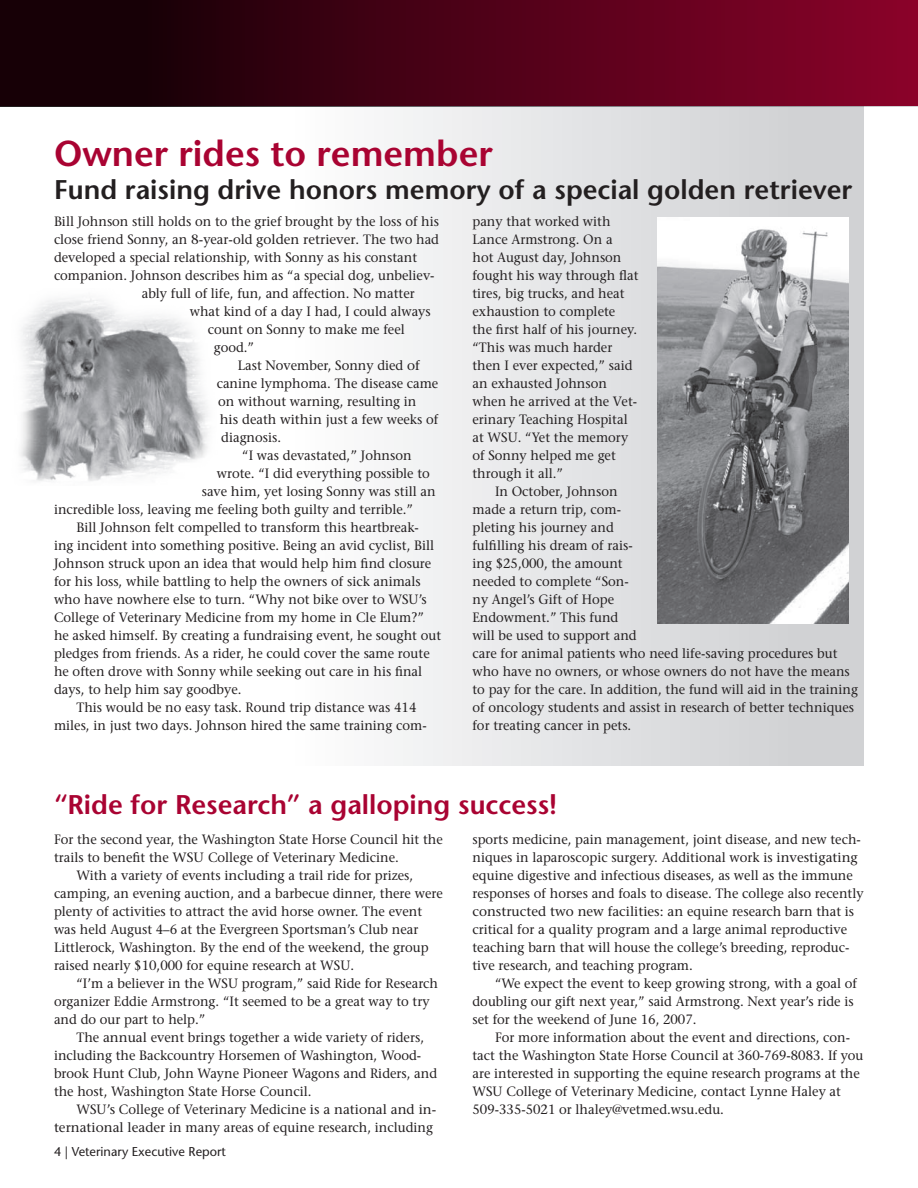
<style>
.page{position:relative;width:918px;height:1188px;background:#fff}
.page>*{position:absolute;margin:0;border:0;box-sizing:border-box;transform-origin:0 0}
.t1{font:600 36px "Stone Sans";color:#a90332}
.t2{font:600 27px "Stone Sans";color:#231f20}
.t3{font:600 27px "Stone Sans";color:#a90332}
.t4{font:13.5px/18px "Stone Serif";color:#231f20;scale:.96 1}
.t5{font:13.5px "Stone Serif";color:#231f20}
.t6{font:12.75px "Stone Sans";color:#231f20}
</style>
<div class="page">
<div style="left:0;top:105px;width:864px;height:660px;background:linear-gradient(to right,#fff,#d1d2d4)"></div>
<div style="left:0;top:0;width:918px;height:106px;background:linear-gradient(to right,#0b0003,#8a022a)"></div>
<img style="left:657px;top:217px;width:192px;height:407px">
<img style="left:0;top:289px;width:217px;height:197px">
<h1 class="t1" style="left:54px;top:132px;width:440px">Owner rides to remember</h1>
<h2 class="t2" style="left:54px;top:173px;width:800px">Fund raising drive honors memory of a special golden retriever</h2>
<p class="t4" style="left:54px;top:212px;width:403px">Bill Johnson still holds on to the grief brought by the loss of his</p>
<p class="t4" style="left:54px;top:230px;width:403px">close friend Sonny, an 8-year-old golden retriever. The two had</p>
<p class="t4" style="left:54px;top:248px;width:380px">developed a special relationship, with Sonny as his constant</p>
<p class="t4" style="left:54px;top:266px;width:398px">companion. Johnson describes him as “a special dog, unbeliev-</p>
<p class="t4" style="left:142px;top:284px;width:286px">ably full of life, fun, and affection. No matter</p>
<p class="t4" style="left:190px;top:302px;width:253px">what kind of a day I had, I could always</p>
<p class="t4" style="left:208px;top:320px;width:207px">count on Sonny to make me feel</p>
<p class="t4" style="left:214px;top:338px;width:44px">good.”</p>
<p class="t4" style="left:238px;top:356px;width:191px">Last November, Sonny died of</p>
<p class="t4" style="left:217px;top:374px;width:232px">canine lymphoma. The disease came</p>
<p class="t4" style="left:218px;top:392px;width:208px">on without warning, resulting in</p>
<p class="t5" style="left:220px;top:411px;width:220px">his death within just a few weeks of</p>
<p class="t4" style="left:221px;top:428px;width:64px">diagnosis.</p>
<p class="t4" style="left:242px;top:446px;width:178px">“I was devastated,” Johnson</p>
<p class="t4" style="left:217px;top:464px;width:224px">wrote. “I did everything possible to</p>
<p class="t4" style="left:202px;top:482px;width:245px">save him, yet losing Sonny was still an</p>
<p class="t4" style="left:54px;top:500px;width:375px">incredible loss, leaving me feeling both guilty and terrible.”</p>
<p class="t4" style="left:76px;top:518px;width:358px">Bill Johnson felt compelled to transform this heartbreak-</p>
<p class="t4" style="left:54px;top:536px;width:398px">ing incident into something positive. Being an avid cyclist, Bill</p>
<p class="t4" style="left:54px;top:554px;width:395px">Johnson struck upon an idea that would help him find closure</p>
<p class="t4" style="left:54px;top:572px;width:384px">for his loss, while battling to help the owners of sick animals</p>
<p class="t4" style="left:54px;top:590px;width:390px">who have nowhere else to turn. “Why not bike over to WSU’s</p>
<p class="t4" style="left:54px;top:608px;width:387px">College of Veterinary Medicine from my home in Cle Elum?”</p>
<p class="t4" style="left:54px;top:626px;width:405px">he asked himself. By creating a fundraising event, he sought out</p>
<p class="t4" style="left:54px;top:644px;width:393px">pledges from friends. As a rider, he could cover the same route</p>
<p class="t4" style="left:54px;top:662px;width:385px">he often drove with Sonny while seeking out care in his final</p>
<p class="t4" style="left:54px;top:680px;width:197px">days, to help him say goodbye.</p>
<p class="t4" style="left:76px;top:698px;width:356px">This would be no easy task. Round trip distance was 414</p>
<p class="t4" style="left:54px;top:716px;width:390px">miles, in just two days. Johnson hired the same training com-</p>
<p class="t4" style="left:472px;top:212px;width:145px">pany that worked with</p>
<p class="t4" style="left:472px;top:230px;width:148px">Lance Armstrong. On a</p>
<p class="t4" style="left:472px;top:248px;width:157px">hot August day, Johnson</p>
<p class="t4" style="left:472px;top:266px;width:174px">fought his way through flat</p>
<p class="t4" style="left:472px;top:284px;width:160px">tires, big trucks, and heat</p>
<p class="t4" style="left:472px;top:302px;width:150px">exhaustion to complete</p>
<p class="t4" style="left:472px;top:320px;width:173px">the first half of his journey.</p>
<p class="t4" style="left:472px;top:338px;width:147px">“This was much harder</p>
<p class="t4" style="left:472px;top:356px;width:168px">then I ever expected,” said</p>
<p class="t4" style="left:472px;top:374px;width:142px">an exhausted Johnson</p>
<p class="t4" style="left:472px;top:392px;width:173px">when he arrived at the Vet-</p>
<p class="t4" style="left:472px;top:410px;width:163px">erinary Teaching Hospital</p>
<p class="t4" style="left:472px;top:428px;width:164px">at WSU. “Yet the memory</p>
<p class="t4" style="left:472px;top:446px;width:151px">of Sonny helped me get</p>
<p class="t4" style="left:472px;top:464px;width:96px">through it all.”</p>
<p class="t4" style="left:495px;top:482px;width:129px">In October, Johnson</p>
<p class="t4" style="left:472px;top:500px;width:156px">made a return trip, com-</p>
<p class="t4" style="left:472px;top:518px;width:149px">pleting his journey and</p>
<p class="t4" style="left:472px;top:536px;width:168px">fulfilling his dream of rais-</p>
<p class="t4" style="left:472px;top:554px;width:158px">ing $25,000, the amount</p>
<p class="t4" style="left:472px;top:572px;width:164px">needed to complete “Son-</p>
<p class="t4" style="left:472px;top:590px;width:149px">ny Angel’s Gift of Hope</p>
<p class="t4" style="left:472px;top:608px;width:154px">Endowment.” This fund</p>
<p class="t4" style="left:472px;top:626px;width:173px">will be used to support and</p>
<p class="t4" style="left:472px;top:644px;width:382px">care for animal patients who need life-saving procedures but</p>
<p class="t4" style="left:472px;top:662px;width:395px">who have no owners, or whose owners do not have the means</p>
<p class="t4" style="left:472px;top:680px;width:403px">to pay for the care. In addition, the fund will aid in the training</p>
<p class="t4" style="left:472px;top:698px;width:399px">of oncology students and assist in research of better techniques</p>
<p class="t4" style="left:472px;top:716px;width:167px">for treating cancer in pets.</p>
<h2 class="t3" style="left:54px;top:788px;width:505px">“Ride for Research” a galloping success!</h2>
<p class="t4" style="left:54px;top:830px;width:407px">For the second year, the Washington State Horse Council hit the</p>
<p class="t4" style="left:54px;top:848px;width:361px">trails to benefit the WSU College of Veterinary Medicine.</p>
<p class="t4" style="left:76px;top:866px;width:352px">With a variety of events including a trail ride for prizes,</p>
<p class="t4" style="left:54px;top:884px;width:407px">camping, an evening auction, and a barbecue dinner, there were</p>
<p class="t4" style="left:54px;top:902px;width:385px">plenty of activities to attract the avid horse owner. The event</p>
<p class="t4" style="left:54px;top:920px;width:381px">was held August 4–6 at the Evergreen Sportsman’s Club near</p>
<p class="t4" style="left:54px;top:938px;width:392px">Littlerock, Washington. By the end of the weekend, the group</p>
<p class="t4" style="left:54px;top:956px;width:314px">raised nearly $10,000 for equine research at WSU.</p>
<p class="t4" style="left:76px;top:974px;width:378px">“I’m a believer in the WSU program,” said Ride for Research</p>
<p class="t4" style="left:54px;top:992px;width:393px">organizer Eddie Armstrong. “It seemed to be a great way to try</p>
<p class="t4" style="left:54px;top:1010px;width:159px">and do our part to help.”</p>
<p class="t4" style="left:76px;top:1028px;width:364px">The annual event brings together a wide variety of riders,</p>
<p class="t4" style="left:54px;top:1046px;width:384px">including the Backcountry Horsemen of Washington, Wood-</p>
<p class="t4" style="left:54px;top:1064px;width:401px">brook Hunt Club, John Wayne Pioneer Wagons and Riders, and</p>
<p class="t4" style="left:54px;top:1082px;width:270px">the host, Washington State Horse Council.</p>
<p class="t4" style="left:76px;top:1100px;width:376px">WSU’s College of Veterinary Medicine is a national and in-</p>
<p class="t5" style="left:54px;top:1119px;width:381px">ternational leader in many areas of equine research, including</p>
<p class="t6" style="left:65px;top:1144px;width:162px">| Veterinary Executive Report</p>
<p class="t4" style="left:472px;top:830px;width:409px">sports medicine, pain management, joint disease, and new tech&shy;niques in laparoscopic surgery. Additional work is investigating equine digestive and infectious diseases, as well as the immune responses of horses and foals to disease. The college also recently constructed two new facilities: an equine research barn that is critical for a quality program and a large animal reproductive teaching barn that will house the college’s breeding, reproduc&shy;tive research, and teaching program.</p>
<p class="t4" style="left:472px;top:974px;width:402px;text-indent:22px">“We expect the event to keep growing strong, with a goal of doubling our gift next year,” said Armstrong. Next year’s ride is set for the weekend of June 16, 2007.</p>
<p class="t4" style="left:472px;top:1028px;width:409px;text-indent:22px">For more information about the event and directions, con&shy;tact the Washington State Horse Council at 360-769-8083. If you are interested in supporting the equine research programs at the WSU College of Veterinary Medicine, contact Lynne Haley at 509-335-5021 or lhaley@vetmed.wsu.edu.</p>
</div>
